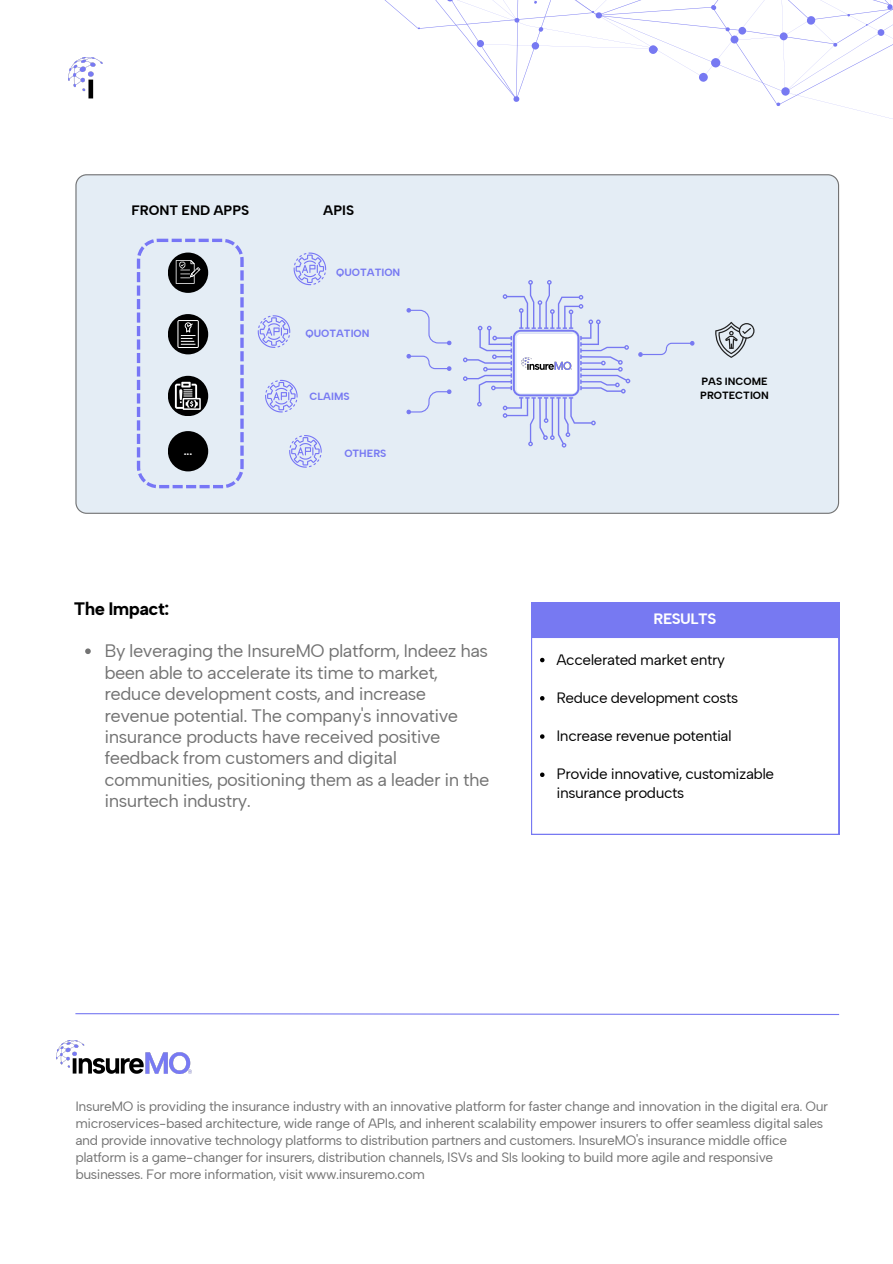
<style>
.page{position:relative;width:893px;height:1264px;background:#fff}
.page>*{position:absolute;margin:0;border:0;box-sizing:border-box;transform-origin:0 0}
.t1{font:18px/21.3px "Albert Sans";letter-spacing:-.03em;color:#737373}
.t2{font:700 18px "Albert Sans";letter-spacing:-.03em;color:#000}
.t3{font:15px/19px "Albert Sans";letter-spacing:-.03em;color:#000}
.t4{font:700 15px "Albert Sans";letter-spacing:-.03em;color:#fff}
.t5{font:700 13.65px "Albert Sans";color:#000}
.t6{font:13.5px/16.8px "Albert Sans";letter-spacing:-.03em;color:#737373}
.t7{font:700 10.5px "Albert Sans";color:#7779f2}
.t8{font:700 10.5px/14.2px "Albert Sans";color:#000}
.t9{font:700 10.5px "Canva Sans";color:#fff}
</style>
<div class="page">
<img style="left:69px;top:58px;width:34px;height:40px">
<div style="left:95px;top:77px;width:25px;height:25px;background:#fff"></div>
<svg style="left:531px;top:637px;width:308px;height:197px"></svg>
<svg style="left:540px;top:657px;width:4px;height:5px"></svg>
<svg style="left:540px;top:696px;width:4px;height:4px"></svg>
<svg style="left:540px;top:734px;width:4px;height:4px"></svg>
<svg style="left:540px;top:772px;width:4px;height:5px"></svg>
<svg style="left:85px;top:648px;width:6px;height:6px"></svg>
<img style="left:56px;top:1040px;width:135px;height:33px">
<svg style="left:384px;top:0;width:508px;height:119px"></svg>
<svg style="left:75px;top:1013px;width:765px;height:2px"></svg>
<div style="left:531px;top:602px;width:308px;height:35px;background:#7779f2"></div>
<div style="left:75px;top:174px;width:764px;height:340px;background:#e4edf5"></div>
<svg style="left:463px;top:280px;width:167px;height:167px"></svg>
<div style="left:516px;top:333px;width:60px;height:60px;background:#fff;border-radius:4px"></div>
<img style="left:521px;top:357px;width:50px;height:13px">
<svg style="left:405px;top:307px;width:47px;height:39px"></svg>
<svg style="left:405px;top:353px;width:47px;height:19px"></svg>
<svg style="left:405px;top:388px;width:47px;height:27px"></svg>
<svg style="left:637px;top:340px;width:58px;height:18px"></svg>
<svg style="left:293px;top:252px;width:33px;height:33px"></svg>
<svg style="left:258px;top:315px;width:32px;height:33px"></svg>
<svg style="left:265px;top:380px;width:32px;height:32px"></svg>
<svg style="left:289px;top:435px;width:33px;height:32px"></svg>
<svg style="left:137px;top:239px;width:107px;height:249px"></svg>
<svg style="left:715px;top:322px;width:39px;height:36px"></svg>
<p class="t5" style="left:131px;top:202px;width:119px">FRONT END APPS</p>
<p class="t5" style="left:323px;top:202px;width:32px">APIS</p>
<p class="t7" style="left:336px;top:266px;width:66px">QUOTATION</p>
<p class="t7" style="left:305px;top:327px;width:66px">QUOTATION</p>
<p class="t9" style="left:184px;top:444px;width:10px">...</p>
<p class="t2" style="left:74px;top:597px;width:97px">The Impact:</p>
<p class="t7" style="left:309px;top:389px;width:42px">CLAIMS</p>
<p class="t7" style="left:344px;top:446px;width:44px">OTHERS</p>
<p class="t1" style="left:104px;top:640px;width:386px">By leveraging the InsureMO platform, Indeez has been able to accelerate its time to market, reduce development costs, and increase revenue potential. The company's innovative insurance products have received positive feedback from customers and digital communities, positioning them as a leader in the insurtech industry.</p>
<p class="t8" style="left:700px;top:374px;width:70px">PAS INCOME<br>PROTECTION</p>
<p class="t4" style="left:653px;top:609px;width:64px">RESULTS</p>
<p class="t3" style="left:556px;top:649px;width:170px">Accelerated market entry</p>
<p class="t3" style="left:556px;top:688px;width:183px">Reduce development costs</p>
<p class="t3" style="left:556px;top:726px;width:177px">Increase revenue potential</p>
<p class="t3" style="left:556px;top:764px;width:219px">Provide innovative, customizable insurance products</p>
<p class="t6" style="left:75px;top:1097px;width:754px">InsureMO is providing the insurance industry with an innovative platform for faster change and innovation in the digital era. Our microservices-based architecture, wide range of APIs, and inherent scalability empower insurers to offer seamless digital sales and provide innovative technology platforms to distribution partners and customers. InsureMO's insurance middle office platform is a game-changer for insurers, distribution channels, ISVs and SIs looking to build more agile and responsive businesses. For more information, visit www.insuremo.com</p>
</div>
